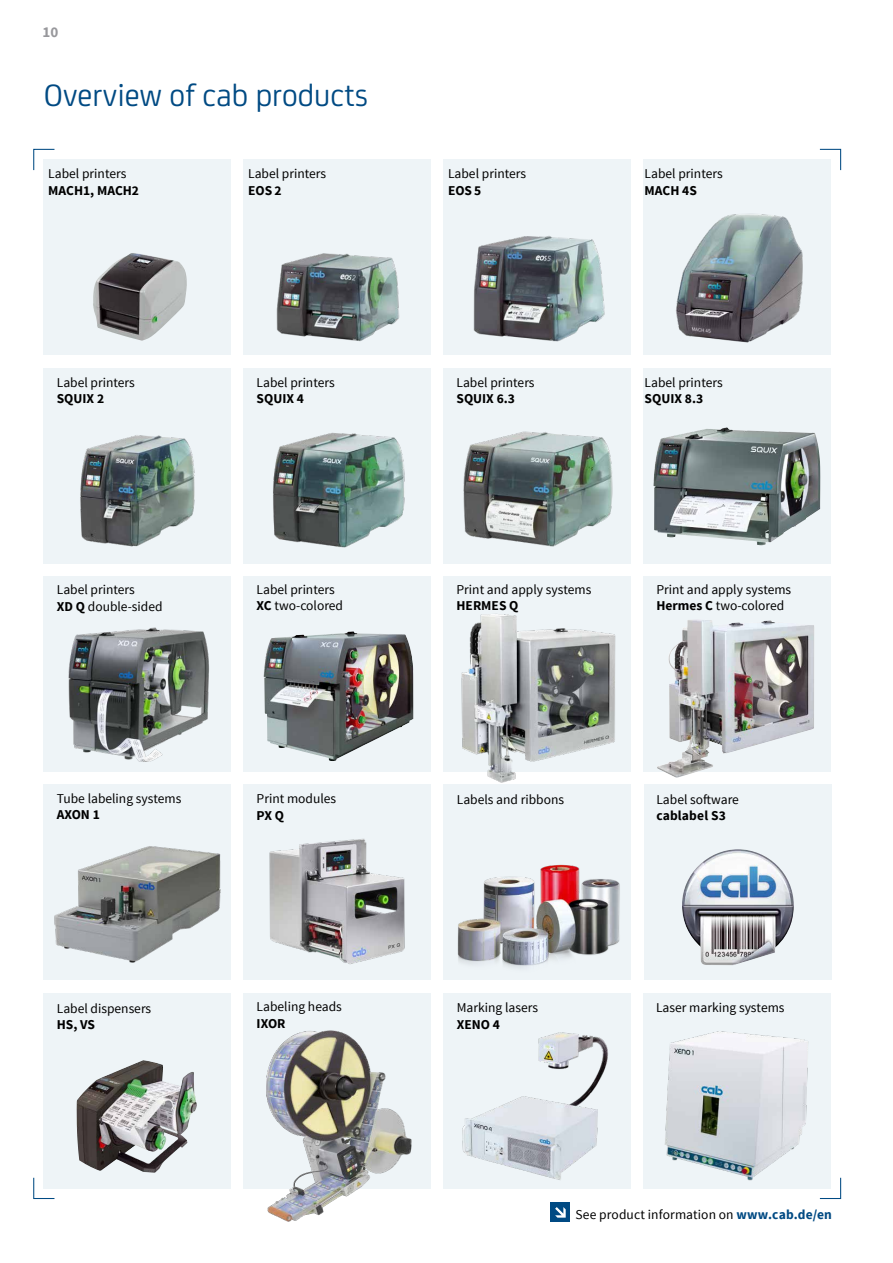
<style>
.page{position:relative;width:893px;height:1263px;background:#fff}
.page>*{position:absolute;margin:0;border:0;box-sizing:border-box;transform-origin:0 0}
.t1{font:33px "CA Sans";color:#004a83}
.t2{font:700 15px "Source Sans Pro";color:#98989c}
.t3{font:13.5px/16.5px "Source Sans Pro";color:#000}
.t4{font:700 13.5px "Source Sans Pro";color:#000}
.s1{font-weight:700}
.s2{font-weight:700;color:#004a83}
</style>
<div class="page">
<div style="left:444px;top:159px;width:187px;height:196px;background:#eef4f7"></div>
<div style="left:643px;top:159px;width:187px;height:196px;background:#eef4f7"></div>
<div style="left:44px;top:159px;width:187px;height:196px;background:#eef4f7"></div>
<div style="left:244px;top:159px;width:187px;height:196px;background:#eef4f7"></div>
<div style="left:643px;top:368px;width:187px;height:195px;background:#eef4f7"></div>
<div style="left:44px;top:368px;width:187px;height:195px;background:#eef4f7"></div>
<div style="left:244px;top:368px;width:187px;height:195px;background:#eef4f7"></div>
<div style="left:444px;top:368px;width:187px;height:195px;background:#eef4f7"></div>
<div style="left:443px;top:576px;width:187px;height:196px;background:#eef4f7"></div>
<div style="left:44px;top:576px;width:187px;height:196px;background:#eef4f7"></div>
<div style="left:244px;top:576px;width:187px;height:196px;background:#eef4f7"></div>
<svg style="left:643px;top:576px;width:187px;height:196px;fill:#eef4f7"></svg>
<div style="left:444px;top:784px;width:187px;height:196px;background:#eef4f7"></div>
<div style="left:244px;top:784px;width:187px;height:196px;background:#eef4f7"></div>
<div style="left:44px;top:784px;width:187px;height:196px;background:#eef4f7"></div>
<div style="left:44px;top:993px;width:187px;height:195px;background:#eef4f7"></div>
<div style="left:643px;top:993px;width:187px;height:195px;background:#eef4f7"></div>
<div style="left:444px;top:993px;width:187px;height:195px;background:#eef4f7"></div>
<div style="left:244px;top:993px;width:187px;height:195px;background:#eef4f7"></div>
<svg style="left:33px;top:148px;width:22px;height:23px"></svg>
<svg style="left:819px;top:148px;width:23px;height:23px"></svg>
<svg style="left:819px;top:1177px;width:23px;height:22px"></svg>
<svg style="left:33px;top:1177px;width:23px;height:22px"></svg>
<img style="left:461px;top:613px;width:155px;height:170px">
<img style="left:77px;top:1060px;width:120px;height:113px">
<img style="left:93px;top:253px;width:94px;height:88px">
<img style="left:457px;top:864px;width:163px;height:104px">
<img style="left:269px;top:838px;width:136px;height:127px">
<img style="left:657px;top:619px;width:56px;height:159px">
<img style="left:676px;top:214px;width:127px;height:129px">
<img style="left:260px;top:1030px;width:154px;height:192px">
<img style="left:276px;top:253px;width:124px;height:88px">
<img style="left:473px;top:236px;width:132px;height:106px">
<img style="left:664px;top:1031px;width:145px;height:150px">
<img style="left:462px;top:1032px;width:146px;height:148px">
<div style="left:644px;top:784px;width:187px;height:196px;background:#eef4f7"></div>
<img style="left:68px;top:627px;width:141px;height:135px">
<img style="left:80px;top:435px;width:115px;height:112px">
<img style="left:273px;top:432px;width:132px;height:116px">
<img style="left:463px;top:431px;width:150px;height:116px">
<img style="left:653px;top:427px;width:167px;height:118px">
<img style="left:54px;top:846px;width:167px;height:117px">
<img style="left:263px;top:631px;width:150px;height:130px">
<img style="left:682px;top:849px;width:112px;height:116px">
<div style="left:551px;top:1202px;width:19px;height:20px;background:#004a83"></div>
<svg style="left:555px;top:1207px;width:11px;height:10px"></svg>
<p class="t2" style="left:43px;top:22px;width:17px">10</p>
<h1 class="t1" style="left:44px;top:71px;width:326px">Overview of cab products</h1>
<p class="t3" style="left:48px;top:166px;width:80px">Label printers</p>
<p class="t4" style="left:48px;top:182px;width:92px">MACH1, MACH2</p>
<p class="t3" style="left:248px;top:166px;width:80px">Label printers</p>
<p class="t4" style="left:248px;top:182px;width:35px">EOS 2</p>
<p class="t3" style="left:448px;top:166px;width:80px">Label printers</p>
<p class="t4" style="left:448px;top:182px;width:35px">EOS 5</p>
<p class="t3" style="left:645px;top:166px;width:80px">Label printers</p>
<p class="t4" style="left:645px;top:182px;width:54px">MACH 4S</p>
<p class="t3" style="left:57px;top:374px;width:80px">Label printers</p>
<p class="t4" style="left:57px;top:390px;width:49px">SQUIX 2</p>
<p class="t3" style="left:257px;top:374px;width:80px">Label printers</p>
<p class="t4" style="left:257px;top:390px;width:49px">SQUIX 4</p>
<p class="t3" style="left:456px;top:374px;width:80px">Label printers</p>
<p class="t4" style="left:456px;top:390px;width:60px">SQUIX 6.3</p>
<p class="t3" style="left:645px;top:374px;width:80px">Label printers</p>
<p class="t4" style="left:645px;top:390px;width:60px">SQUIX 8.3</p>
<p class="t3" style="left:456px;top:581px;width:136px">Print and apply systems</p>
<p class="t4" style="left:456px;top:597px;width:64px">HERMES Q</p>
<p class="t3" style="left:57px;top:581px;width:107px">Label printers<br><span class="s1">XD Q</span> double-sided</p>
<p class="t3" style="left:257px;top:581px;width:88px">Label printers<br><span class="s1">XC</span> two-colored</p>
<p class="t3" style="left:656px;top:581px;width:136px">Print and apply systems<br><span class="s1">Hermes C</span> two-colored</p>
<p class="t3" style="left:57px;top:790px;width:126px">Tube labeling systems</p>
<p class="t4" style="left:57px;top:806px;width:45px">AXON 1</p>
<p class="t3" style="left:57px;top:1000px;width:96px">Label dispensers</p>
<p class="t4" style="left:57px;top:1016px;width:40px">HS, VS</p>
<p class="t3" style="left:257px;top:791px;width:81px">Print modules</p>
<p class="t4" style="left:257px;top:806px;width:29px">PX Q</p>
<p class="t3" style="left:257px;top:999px;width:87px">Labeling heads</p>
<p class="t4" style="left:257px;top:1014px;width:30px">IXOR</p>
<p class="t3" style="left:457px;top:791px;width:109px">Labels and ribbons</p>
<p class="t3" style="left:656px;top:791px;width:84px">Label software</p>
<p class="t4" style="left:656px;top:807px;width:71px">cablabel S3</p>
<p class="t3" style="left:457px;top:1000px;width:83px">Marking lasers</p>
<p class="t3" style="left:656px;top:999px;width:130px">Laser marking systems</p>
<p class="t4" style="left:457px;top:1015px;width:45px">XENO 4</p>
<p class="t3" style="left:575px;top:1206px;width:258px">See product information on <span class="s2">www.cab.de/en</span></p>
</div>
